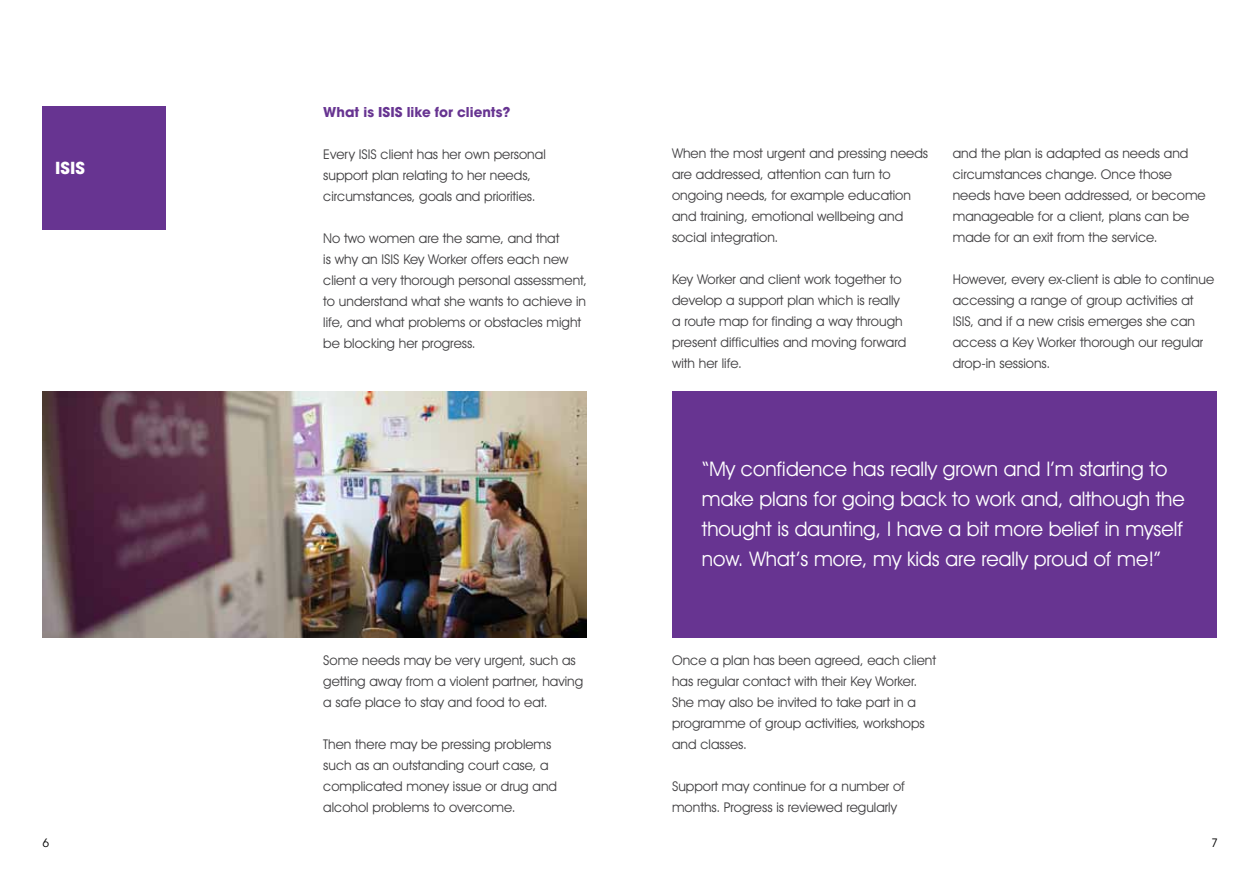
<style>
.page{position:relative;width:1259px;height:893px;background:#fff}
.page>*{position:absolute;margin:0;border:0;box-sizing:border-box;transform-origin:0 0}
.t1{font:20.25px/30px "Avant Garde IT Cby BT";color:#fff}
.t2{font:700 16.5px "Avant Garde";color:#fff}
.t3{font:13.5px/21px "Avant Garde IT Cby BT";color:#414042}
.t4{font:700 13.5px "Avant Garde";color:#673491}
.t5{font:12px "Avant Garde IT Cby BT";color:#000}
</style>
<div class="page">
<div style="left:672px;top:391px;width:544px;height:247px;background:#673491"></div>
<img style="left:43px;top:391px;width:544px;height:247px">
<div style="left:43px;top:106px;width:123px;height:124px;background:#673491"></div>
<p class="t2" style="left:55px;top:158px;width:31px">ISIS</p>
<p class="t4" style="left:323px;top:103px;width:189px">What is ISIS like for clients?</p>
<p class="t3" style="left:323px;top:144px;width:224px">Every ISIS client has her own personal support plan relating to her needs, circumstances, goals and priorities.</p>
<p class="t3" style="left:323px;top:228px;width:265px">No two women are the same, and that<br>is why an ISIS Key Worker offers each new client a very thorough personal assessment, to understand what she wants to achieve in life, and what problems or obstacles might be blocking her progress.</p>
<p class="t3" style="left:323px;top:650px;width:261px">Some needs may be very urgent, such as getting away from a violent partner, having a safe place to stay and food to eat.</p>
<p class="t3" style="left:323px;top:734px;width:235px">Then there may be pressing problems such as an outstanding court case, a complicated money issue or drug and alcohol problems to overcome.</p>
<p class="t3" style="left:672px;top:143px;width:258px">When the most urgent and pressing needs are addressed, attention can turn to ongoing needs, for example education and training, emotional wellbeing and social integration.</p>
<p class="t3" style="left:672px;top:269px;width:236px">Key Worker and client work together to develop a support plan which is really a route map for finding a way through present difficulties and moving forward with her life.</p>
<p class="t3" style="left:952px;top:143px;width:254px">and the plan is adapted as needs and circumstances change. Once those needs have been addressed, or become manageable for a client, plans can be made for an exit from the service.</p>
<p class="t3" style="left:952px;top:269px;width:263px">However, every ex-client is able to continue accessing a range of group activities at ISIS, and if a new crisis emerges she can access a Key Worker thorough our regular drop-in sessions.</p>
<h1 class="t1" style="left:702px;top:453px;width:484px">“My confidence has really grown and I’m starting to make plans for going back to work and, although the thought is daunting, I have a bit more belief in myself now. What’s more, my kids are really proud of me!”</h1>
<p class="t3" style="left:672px;top:650px;width:265px">Once a plan has been agreed, each client has regular contact with their Key Worker.<br>She may also be invited to take part in a programme of group activities, workshops and classes.</p>
<p class="t3" style="left:672px;top:776px;width:234px">Support may continue for a number of months. Progress is reviewed regularly</p>
<p class="t5" style="left:43px;top:835px;width:8px">6</p>
<p class="t5" style="left:1211px;top:835px;width:8px">7</p>
</div>
